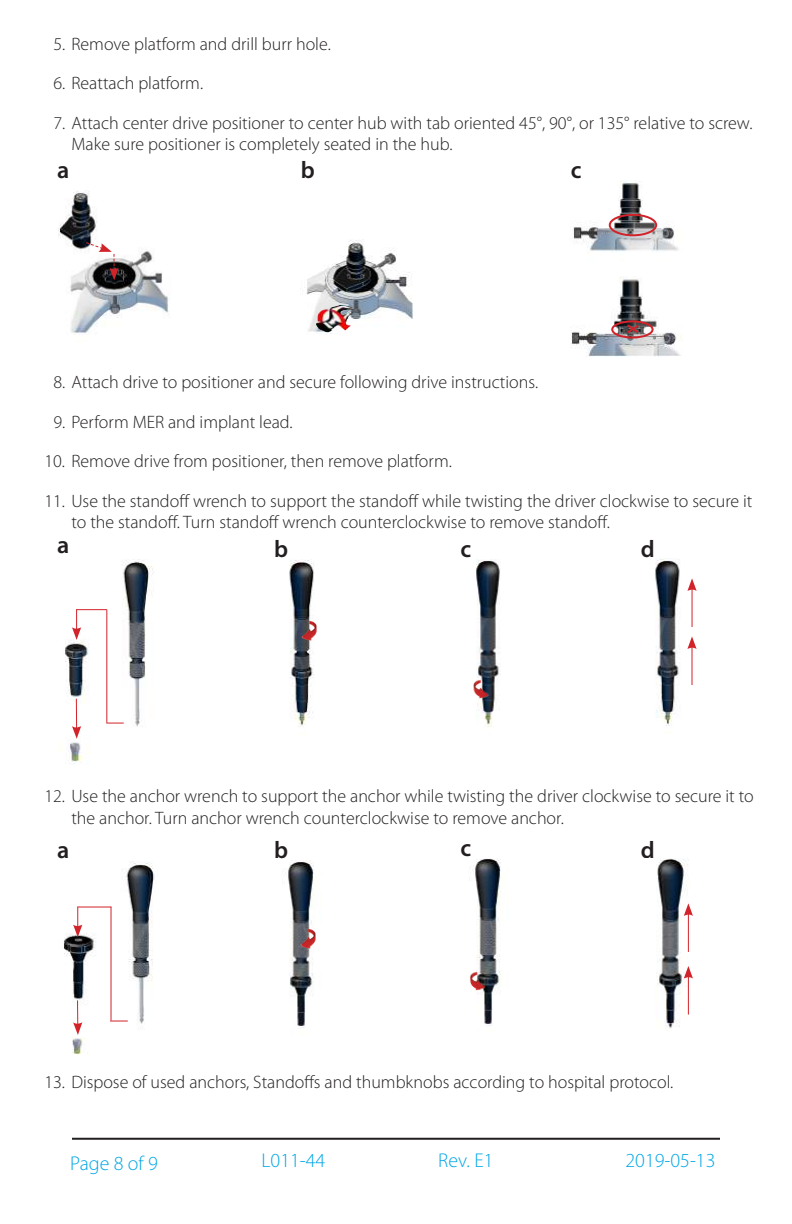
<style>
.page{position:relative;width:792px;height:1224px;background:#fff}
.page>*{position:absolute;margin:0;border:0;box-sizing:border-box;transform-origin:0 0}
.t1{font:600 24px "Myriad Pro";color:#231f20}
.t2{font:300 20px "Myriad Pro";color:#00a6e4}
.t3{font:300 18px/21.6px "Myriad Pro";color:#231f20}
</style>
<div class="page">
<hr style="left:72px;top:1138px;width:648px;height:2px;background:#231f20">
<img style="left:58px;top:190px;width:111px;height:145px">
<svg style="left:85px;top:241px;width:34px;height:39px"></svg>
<img style="left:571px;top:181px;width:112px;height:176px">
<div style="left:609px;top:214px;width:48px;height:22px;border:2px solid #d1232a;border-radius:50%"></div>
<div style="left:611px;top:320px;width:43px;height:19px;border:2px solid #d1232a;border-radius:50%"></div>
<svg style="left:625px;top:322px;width:16px;height:13px"></svg>
<img style="left:655px;top:558px;width:37px;height:168px">
<hr style="left:692px;top:588px;width:1px;height:39px;background:#d1232a">
<svg style="left:687px;top:578px;width:10px;height:13px"></svg>
<hr style="left:692px;top:646px;width:1px;height:39px;background:#d1232a">
<svg style="left:687px;top:636px;width:10px;height:13px"></svg>
<img style="left:57px;top:559px;width:97px;height:205px">
<hr style="left:76px;top:699px;width:1px;height:30px;background:#d1232a">
<svg style="left:72px;top:726px;width:9px;height:13px"></svg>
<svg style="left:106px;top:723px;width:18px;height:1px"></svg>
<hr style="left:106px;top:610px;width:1px;height:113px;background:#d1232a">
<hr style="left:77px;top:609px;width:30px;height:1px;background:#d1232a">
<svg style="left:72px;top:609px;width:9px;height:31px"></svg>
<img style="left:289px;top:560px;width:25px;height:167px">
<img style="left:295px;top:618px;width:22px;height:23px">
<img style="left:476px;top:559px;width:24px;height:168px">
<img style="left:473px;top:676px;width:23px;height:23px">
<img style="left:64px;top:861px;width:91px;height:194px">
<svg style="left:73px;top:1000px;width:9px;height:35px"></svg>
<hr style="left:111px;top:907px;width:1px;height:114px;background:#d1232a">
<svg style="left:110px;top:1021px;width:18px;height:1px"></svg>
<hr style="left:78px;top:907px;width:33px;height:1px;background:#d1232a">
<svg style="left:73px;top:907px;width:9px;height:30px"></svg>
<img style="left:288px;top:860px;width:26px;height:168px">
<img style="left:294px;top:926px;width:22px;height:24px">
<img style="left:475px;top:858px;width:26px;height:168px">
<img style="left:470px;top:966px;width:22px;height:25px">
<img style="left:656px;top:859px;width:33px;height:170px">
<hr style="left:688px;top:913px;width:1px;height:39px;background:#d1232a">
<svg style="left:684px;top:903px;width:9px;height:13px"></svg>
<hr style="left:688px;top:975px;width:1px;height:40px;background:#d1232a">
<svg style="left:684px;top:966px;width:9px;height:13px"></svg>
<img style="left:306px;top:240px;width:107px;height:94px">
<img style="left:316px;top:305px;width:38px;height:27px">
<p class="t3" style="left:53px;top:33px;width:279px">5. Remove platform and drill burr hole.</p>
<p class="t3" style="left:53px;top:73px;width:151px">6. Reattach platform.</p>
<p class="t3" style="left:71px;top:112px;width:683px;text-indent:-18px">7. Attach center drive positioner to center hub with tab oriented 45°, 90°, or 135° relative to screw.<br>Make sure positioner is completely seated in the hub.</p>
<h1 class="t1" style="left:301px;top:155px;width:16px">b</h1>
<h1 class="t1" style="left:57px;top:155px;width:14px">a</h1>
<h1 class="t1" style="left:571px;top:155px;width:12px">c</h1>
<p class="t3" style="left:53px;top:371px;width:486px">8. Attach drive to positioner and secure following drive instructions.</p>
<p class="t3" style="left:53px;top:411px;width:241px">9. Perform MER and implant lead.</p>
<p class="t3" style="left:44px;top:451px;width:409px">10. Remove drive from positioner, then remove platform.</p>
<p class="t3" style="left:71px;top:490px;width:683px;text-indent:-27px">11. Use the standoff wrench to support the standoff while twisting the driver clockwise to secure it to the standoff. Turn standoff wrench counterclockwise to remove standoff.</p>
<h1 class="t1" style="left:57px;top:530px;width:14px">a</h1>
<h1 class="t1" style="left:274px;top:534px;width:16px">b</h1>
<h1 class="t1" style="left:461px;top:533px;width:12px">c</h1>
<h1 class="t1" style="left:641px;top:534px;width:15px">d</h1>
<p class="t3" style="left:71px;top:785px;width:684px;text-indent:-27px">12. Use the anchor wrench to support the anchor while twisting the driver clockwise to secure it to the anchor. Turn anchor wrench counterclockwise to remove anchor.</p>
<h1 class="t1" style="left:57px;top:834px;width:14px">a</h1>
<h1 class="t1" style="left:274px;top:835px;width:16px">b</h1>
<h1 class="t1" style="left:461px;top:833px;width:12px">c</h1>
<h1 class="t1" style="left:641px;top:835px;width:15px">d</h1>
<p class="t3" style="left:44px;top:1072px;width:631px">13. Dispose of used anchors, Standoffs and thumbknobs according to hospital protocol.</p>
<p class="t2" style="left:70px;top:1152px;width:89px">Page 8 of 9</p>
<p class="t2" style="left:262px;top:1149px;width:65px">L011-44</p>
<p class="t2" style="left:438px;top:1149px;width:57px">Rev. E1</p>
<p class="t2" style="left:625px;top:1149px;width:91px">2019-05-13</p>
</div>
